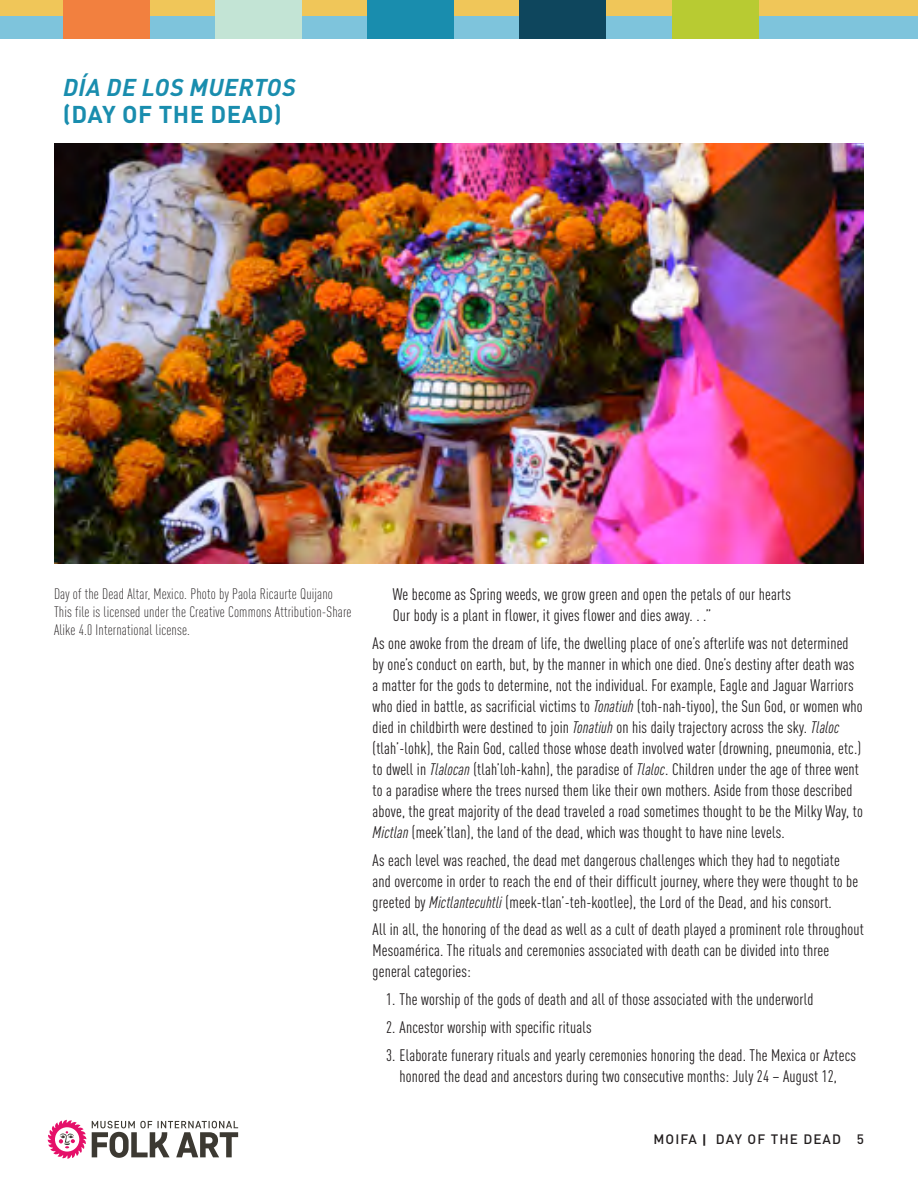
<style>
.page{position:relative;width:918px;height:1188px;background:#fff}
.page>*{position:absolute;margin:0;border:0;box-sizing:border-box;transform-origin:0 0}
.t1{font:italic 700 24px "DIN Pro";letter-spacing:.02em;color:#198dae}
.t2{font:700 24px "DIN Pro";letter-spacing:.02em;color:#198dae}
.t3{font:condensed 16.5px/21px "DIN Pro";letter-spacing:.01em;color:#231f20}
.t4{font:300 condensed 15px/18px "DIN Pro";letter-spacing:.01em;color:#231f20}
.t5{font:500 13.5px "DIN Pro";letter-spacing:.08em;color:#231f20}
.s1{font-style:italic}
.s2{font-family:"Neutra Text";font-weight:700}
</style>
<div class="page">
<img style="left:54px;top:144px;width:810px;height:420px">
<div style="left:0;top:0;width:918px;height:39px;background:#7ec4dc"></div>
<div style="left:0;top:0;width:918px;height:16px;background:#f0c659"></div>
<div style="left:520px;top:0;width:86px;height:39px;background:#0e465d"></div>
<div style="left:672px;top:0;width:86px;height:39px;background:#b8cb32"></div>
<div style="left:367px;top:0;width:87px;height:39px;background:#198dae"></div>
<div style="left:215px;top:0;width:86px;height:39px;background:#c3e4d5"></div>
<div style="left:63px;top:0;width:86px;height:39px;background:#f2803f"></div>
<svg style="left:92px;top:1121px;width:146px;height:37px"></svg>
<svg style="left:48px;top:1120px;width:38px;height:39px"></svg>
<p class="t1" style="left:63px;top:68px;width:234px">DÍA DE LOS MUERTOS</p>
<p class="t2" style="left:63px;top:94px;width:220px">(DAY OF THE DEAD)</p>
<p class="t4" style="left:54px;top:584px;width:281px">Day of the Dead Altar, Mexico. Photo by Paola Ricaurte Quijano</p>
<p class="t4" style="left:54px;top:602px;width:299px">This file is licensed under the Creative Commons Attribution-Share<br>Alike 4.0 International license.</p>
<p class="t3" style="left:393px;top:583px;width:400px">We become as Spring weeds, we grow green and open the petals of our hearts<br>Our body is a plant in flower, it gives flower and dies away. . .”</p>
<p class="t3" style="left:373px;top:631px;width:492px">As one awoke from the dream of life, the dwelling place of one’s afterlife was not determined by one’s conduct on earth, but, by the manner in which one died. One’s destiny after death was a matter for the gods to determine, not the individual. For example, Eagle and Jaguar Warriors who died in battle, as sacrificial victims to <span class="s1">Tonatiuh</span> (toh-nah-tiyoo), the Sun God, or women who died in childbirth were destined to join <span class="s1">Tonatiuh</span> on his daily trajectory across the sky. <span class="s1">Tlaloc </span>(tlah’-lohk), the Rain God, called those whose death involved water (drowning, pneumonia, etc.) to dwell in <span class="s1">Tlalocan</span> (tlah’loh-kahn), the paradise of <span class="s1">Tlaloc</span>. Children under the age of three went to a paradise where the trees nursed them like their own mothers. Aside from those described above, the great majority of the dead traveled a road sometimes thought to be the Milky Way, to <span class="s1">Mictlan</span> (meek’tlan), the land of the dead, which was thought to have nine levels.</p>
<p class="t3" style="left:373px;top:848px;width:487px">As each level was reached, the dead met dangerous challenges which they had to negotiate and overcome in order to reach the end of their difficult journey, where they were thought to be greeted by <span class="s1">Mictlantecuhtli</span> (meek-tlan’-teh-kootlee), the Lord of the Dead, and his consort.</p>
<p class="t3" style="left:373px;top:918px;width:493px">All in all, the honoring of the dead as well as a cult of death played a prominent role throughout<br>Mesoamérica. The rituals and ceremonies associated with death can be divided into three general categories:</p>
<p class="t3" style="left:386px;top:988px;width:429px">1. The worship of the gods of death and all of those associated with the underworld</p>
<p class="t3" style="left:386px;top:1015px;width:207px">2. Ancestor worship with specific rituals</p>
<p class="t3" style="left:386px;top:1043px;width:471px;text-align:center">3. Elaborate funerary rituals and yearly ceremonies honoring the dead. The Mexica or Aztecs honored the dead and ancestors during two consecutive months: July 24 – August 12,</p>
<p class="t5" style="left:654px;top:1128px;width:212px">MOIFA <span class="s2">|</span> DAY OF THE DEAD 5</p>
</div>
